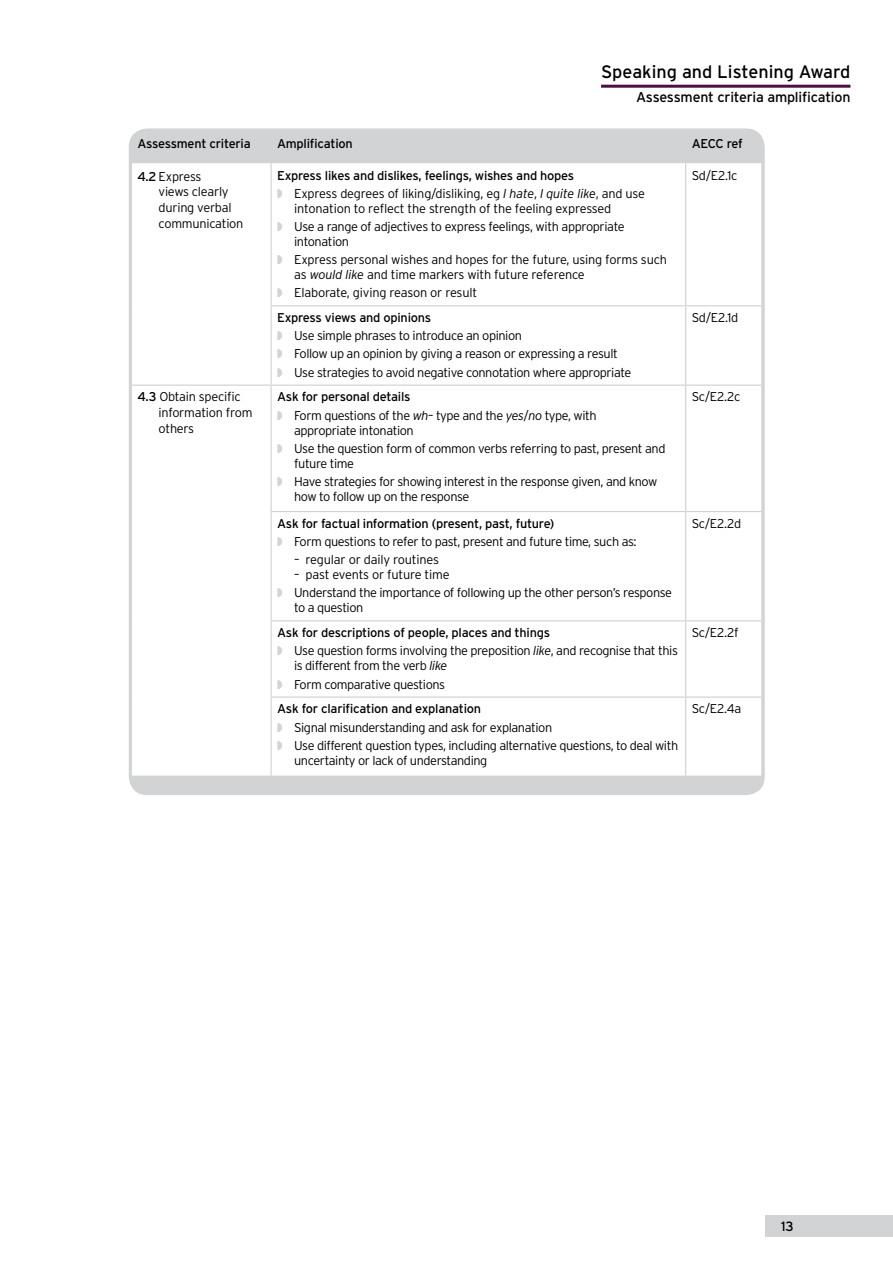
<style>
.page{position:relative;width:893px;height:1263px;background:#fff}
.page>*{position:absolute;margin:0;border:0;box-sizing:border-box;transform-origin:0 0}
.t1{font:18px "Interstate";color:#000}
.t2{font:14.25px "Interstate";letter-spacing:-.015em;color:#000}
.t3{font:13.5px "Interstate";color:#000}
.t4{font:300 12.75px/18.1px "Interstate";letter-spacing:-.035em;color:#000}
.t5{font:300 12.75px/18.1px "Interstate";letter-spacing:-.015em;color:#000}
.t6{font:12.75px/18.1px "Interstate";letter-spacing:-.02em;color:#000}
.s1{font-weight:400}
.s2{color:#d1d3d4}
.s3{font-weight:300}
.s4{font-weight:300;font-style:italic}
.s5{font-style:italic}
</style>
<div class="page">
<div style="left:765px;top:1215px;width:128px;height:21px;background:#d1d3d4"></div>
<div style="left:129px;top:129px;width:635px;height:665px;background:#d1d3d4;border-radius:18px"></div>
<div style="left:132px;top:163px;width:629px;height:613px;background:#fff"></div>
<hr style="left:270px;top:163px;width:2px;height:142px;background:#d1d3d4">
<hr style="left:685px;top:163px;width:1px;height:142px;background:#d1d3d4">
<hr style="left:270px;top:305px;width:416px;height:1px;background:#d1d3d4">
<hr style="left:270px;top:306px;width:2px;height:79px;background:#d1d3d4">
<hr style="left:686px;top:305px;width:75px;height:1px;background:#d1d3d4">
<hr style="left:685px;top:306px;width:1px;height:79px;background:#d1d3d4">
<hr style="left:131px;top:385px;width:140px;height:1px;background:#d1d3d4">
<hr style="left:271px;top:385px;width:415px;height:1px;background:#d1d3d4">
<hr style="left:270px;top:386px;width:2px;height:125px;background:#d1d3d4">
<hr style="left:686px;top:385px;width:75px;height:1px;background:#d1d3d4">
<hr style="left:685px;top:386px;width:1px;height:125px;background:#d1d3d4">
<hr style="left:270px;top:511px;width:416px;height:1px;background:#d1d3d4">
<hr style="left:270px;top:512px;width:2px;height:108px;background:#d1d3d4">
<hr style="left:686px;top:511px;width:75px;height:1px;background:#d1d3d4">
<hr style="left:685px;top:512px;width:1px;height:108px;background:#d1d3d4">
<hr style="left:270px;top:620px;width:416px;height:1px;background:#d1d3d4">
<hr style="left:270px;top:621px;width:2px;height:75px;background:#d1d3d4">
<hr style="left:686px;top:620px;width:75px;height:1px;background:#d1d3d4">
<hr style="left:685px;top:621px;width:1px;height:75px;background:#d1d3d4">
<hr style="left:270px;top:696px;width:416px;height:2px;background:#d1d3d4">
<hr style="left:270px;top:698px;width:2px;height:78px;background:#d1d3d4">
<hr style="left:686px;top:696px;width:75px;height:2px;background:#d1d3d4">
<hr style="left:685px;top:698px;width:1px;height:78px;background:#d1d3d4">
<hr style="left:601px;top:85px;width:249px;height:3px;background:#48104a">
<h1 class="t1" style="left:601px;top:62px;width:251px">Speaking and Listening Award</h1>
<p class="t2" style="left:636px;top:89px;width:216px">Assessment criteria amplification</p>
<p class="t6" style="left:137px;top:134px;width:115px">Assessment criteria</p>
<p class="t6" style="left:277px;top:134px;width:77px">Amplification</p>
<p class="t6" style="left:692px;top:134px;width:53px">AECC ref</p>
<p class="t4" style="left:159px;top:168px;width:86px;line-height:15.8px;text-indent:-21px"><span class="s1">4.2</span> Express<br>views clearly during verbal communication</p>
<p class="t6" style="left:277px;top:166px;width:370px">Express likes and dislikes, feelings, wishes and hopes<br><span class="s2">◗</span> <span class="s3">Express degrees of liking/disliking, eg</span> <span class="s4">I hate</span><span class="s3">,</span> <span class="s4">I quite like</span><span class="s3">, and use</span></p>
<p class="t4" style="left:692px;top:166px;width:47px">Sd/E2.1c</p>
<p class="t4" style="left:277px;top:199px;width:349px;text-align:center">intonation to reflect the strength of the feeling expressed<br><span class="s2">◗</span> Use a range of adjectives to express feelings, with appropriate</p>
<p class="t5" style="left:277px;top:232px;width:391px;text-indent:17px">intonation<br><span class="s2">◗</span> Express personal wishes and hopes for the future, using forms such</p>
<p class="t5" style="left:277px;top:265px;width:309px;text-indent:17px">as <span class="s5">would like</span> and time markers with future reference <span class="s2">◗</span> Elaborate, giving reason or result</p>
<p class="t4" style="left:277px;top:308px;width:356px"><span class="s1">Express views and opinions<br></span><span class="s2">◗</span> Use simple phrases to introduce an opinion<br><span class="s2">◗</span> Follow up an opinion by giving a reason or expressing a result<br><span class="s2">◗</span> Use strategies to avoid negative connotation where appropriate</p>
<p class="t4" style="left:692px;top:308px;width:48px">Sd/E2.1d</p>
<p class="t4" style="left:159px;top:389px;width:95px;line-height:15.8px;text-indent:-21px"><span class="s1">4.3</span> Obtain specific information from others</p>
<p class="t4" style="left:277px;top:388px;width:321px"><span class="s1">Ask for personal details<br></span><span class="s2">◗</span> Form questions of the <span class="s5">wh</span>– type and the <span class="s5">yes</span>/<span class="s5">no</span> type, with</p>
<p class="t4" style="left:277px;top:421px;width:390px;text-indent:17px">appropriate intonation<br><span class="s2">◗</span> Use the question form of common verbs referring to past, present and</p>
<p class="t4" style="left:277px;top:454px;width:382px;text-indent:17px">future time<br><span class="s2">◗</span> Have strategies for showing interest in the response given, and know</p>
<p class="t4" style="left:294px;top:487px;width:177px">how to follow up on the response</p>
<p class="t4" style="left:277px;top:514px;width:361px"><span class="s1">Ask for factual information (present, past, future)<br></span><span class="s2">◗</span> Form questions to refer to past, present and future time, such as:</p>
<p class="t5" style="left:294px;top:550px;width:146px">– regular or daily routines</p>
<p class="t4" style="left:277px;top:565px;width:396px;text-indent:17px">– past events or future time<br><span class="s2">◗</span> Understand the importance of following up the other person’s response</p>
<p class="t4" style="left:294px;top:599px;width:71px">to a question</p>
<p class="t4" style="left:277px;top:623px;width:402px"><span class="s1">Ask for descriptions of people, places and things<br></span><span class="s2">◗</span> Use question forms involving the preposition <span class="s5">like</span>, and recognise that this</p>
<p class="t4" style="left:277px;top:657px;width:172px;text-align:right">is different from the verb <span class="s5">like<br></span><span class="s2">◗</span> Form comparative questions</p>
<p class="t4" style="left:277px;top:700px;width:403px"><span class="s1">Ask for clarification and explanation<br></span><span class="s2">◗</span> Signal misunderstanding and ask for explanation<br><span class="s2">◗</span> Use different question types, including alternative questions, to deal with</p>
<p class="t4" style="left:294px;top:751px;width:195px">uncertainty or lack of understanding</p>
<p class="t4" style="left:692px;top:388px;width:50px">Sc/E2.2c</p>
<p class="t4" style="left:692px;top:514px;width:51px">Sc/E2.2d</p>
<p class="t4" style="left:692px;top:623px;width:48px">Sc/E2.2f</p>
<p class="t4" style="left:692px;top:700px;width:51px">Sc/E2.4a</p>
<p class="t3" style="left:781px;top:1219px;width:14px">13</p>
</div>
